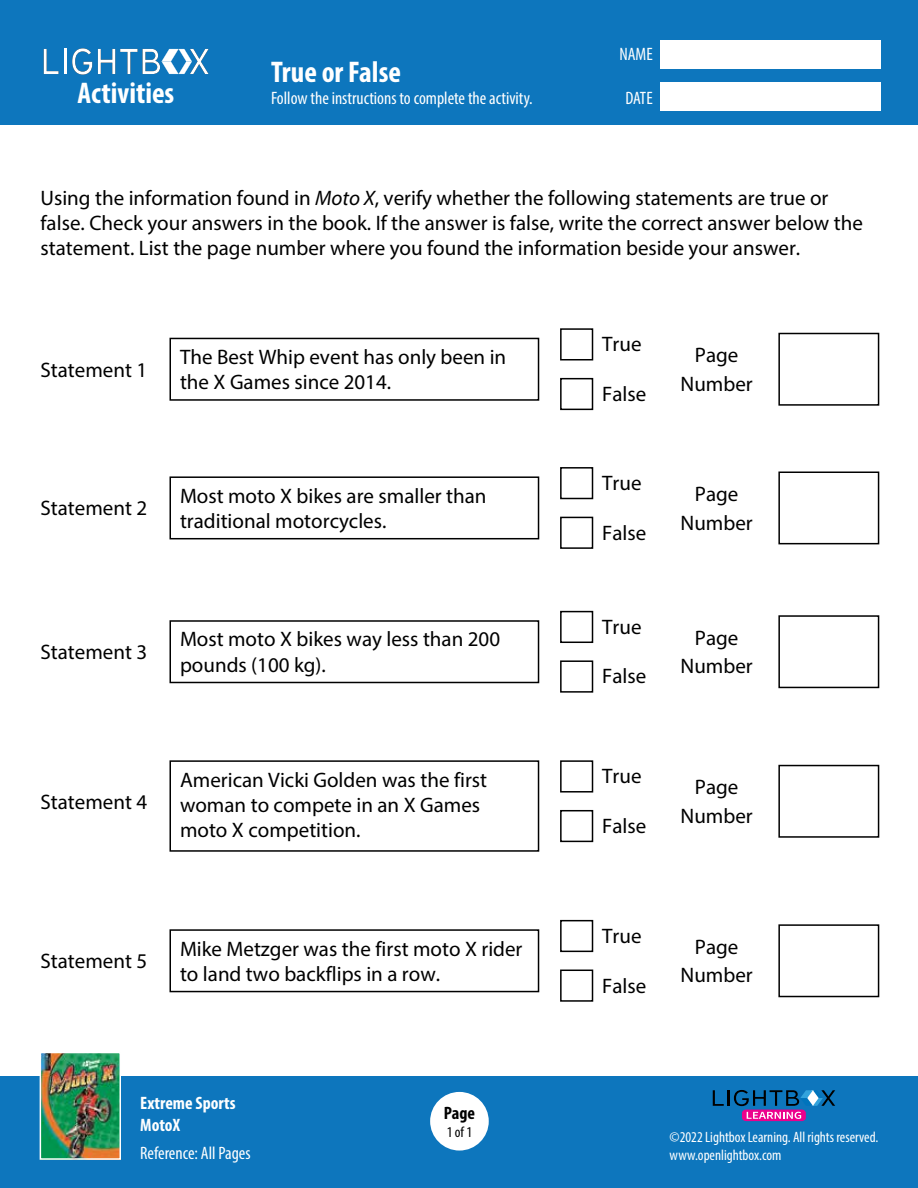
<style>
.page{position:relative;width:918px;height:1188px;background:#fff}
.page>*{position:absolute;margin:0;border:0;box-sizing:border-box;transform-origin:0 0}
.t1{font:700 condensed 30px "Myriad Pro";color:#fff}
.t2{font:21px/25.2px "Myriad Pro";color:#000}
.t3{font:condensed 18px "Myriad Pro";color:#fff}
.t4{font:700 condensed 18px/21.6px "Myriad Pro";color:#fff}
.t5{font:700 condensed 18px "Myriad Pro";color:#000}
.t6{font:condensed 15px/18px "Myriad Pro";color:#fff}
.t7{font:condensed 15px "Myriad Pro";color:#000}
.s1{font-style:italic}
</style>
<div class="page">
<div style="left:0;top:1076px;width:918px;height:112px;background:#0d76bd"></div>
<div style="left:0;top:0;width:918px;height:125px;background:#0d76bd"></div>
<div style="left:430px;top:1092px;width:59px;height:59px;background:#fff;border-radius:50%"></div>
<div style="left:660px;top:40px;width:220px;height:29px;background:#fff"></div>
<div style="left:660px;top:82px;width:220px;height:29px;background:#fff"></div>
<svg style="left:44px;top:49px;width:15px;height:25px"></svg>
<hr style="left:64px;top:49px;width:3px;height:25px;background:#fff">
<svg style="left:72px;top:48px;width:20px;height:27px"></svg>
<svg style="left:98px;top:49px;width:111px;height:25px"></svg>
<svg style="left:742px;top:1110px;width:64px;height:11px"></svg>
<svg style="left:713px;top:1090px;width:122px;height:16px"></svg>
<svg style="left:747px;top:1112px;width:54px;height:7px"></svg>
<img style="left:43px;top:1055px;width:75px;height:102px">
<div style="left:40px;top:1052px;width:81px;height:108px;border:2px solid #fff"></div>
<div style="left:560px;top:328px;width:33px;height:32px;border:2px solid #000"></div>
<div style="left:560px;top:378px;width:33px;height:32px;border:2px solid #000"></div>
<div style="left:778px;top:333px;width:101px;height:73px;border:2px solid #000"></div>
<div style="left:170px;top:476px;width:369px;height:63px;border:2px solid #000"></div>
<div style="left:170px;top:620px;width:369px;height:63px;border:2px solid #000"></div>
<div style="left:560px;top:467px;width:33px;height:32px;border:2px solid #000"></div>
<div style="left:560px;top:517px;width:33px;height:32px;border:2px solid #000"></div>
<div style="left:778px;top:472px;width:101px;height:72px;border:2px solid #000"></div>
<div style="left:560px;top:611px;width:33px;height:32px;border:2px solid #000"></div>
<div style="left:560px;top:660px;width:33px;height:33px;border:2px solid #000"></div>
<div style="left:778px;top:615px;width:101px;height:73px;border:2px solid #000"></div>
<div style="left:170px;top:760px;width:369px;height:92px;border:2px solid #000"></div>
<div style="left:560px;top:760px;width:33px;height:33px;border:2px solid #000"></div>
<div style="left:560px;top:810px;width:33px;height:32px;border:2px solid #000"></div>
<div style="left:778px;top:765px;width:101px;height:73px;border:2px solid #000"></div>
<div style="left:170px;top:929px;width:369px;height:63px;border:2px solid #000"></div>
<div style="left:560px;top:920px;width:33px;height:32px;border:2px solid #000"></div>
<div style="left:560px;top:970px;width:33px;height:32px;border:2px solid #000"></div>
<div style="left:778px;top:924px;width:101px;height:73px;border:2px solid #000"></div>
<div style="left:170px;top:338px;width:369px;height:63px;border:2px solid #000"></div>
<h1 class="t1" style="left:271px;top:54px;width:131px">True or False</h1>
<h1 class="t1" style="left:78px;top:74px;width:98px">Activities</h1>
<p class="t3" style="left:271px;top:87px;width:263px">Follow the instructions to complete the activity.</p>
<p class="t3" style="left:620px;top:44px;width:35px">NAME</p>
<p class="t3" style="left:626px;top:87px;width:29px">DATE</p>
<p class="t2" style="left:40px;top:185px;width:824px">Using the information found in <span class="s1">Moto X</span>, verify whether the following statements are true or false. Check your answers in the book. If the answer is false, write the correct answer below the statement. List the page number where you found the information beside your answer.</p>
<p class="t2" style="left:40px;top:357px;width:108px">Statement 1</p>
<p class="t2" style="left:180px;top:344px;width:328px">The Best Whip event has only been in the X Games since 2014.</p>
<p class="t2" style="left:40px;top:495px;width:108px">Statement 2</p>
<p class="t2" style="left:180px;top:483px;width:308px">Most moto X bikes are smaller than traditional motorcycles.</p>
<p class="t2" style="left:40px;top:639px;width:108px">Statement 3</p>
<p class="t2" style="left:180px;top:627px;width:322px">Most moto X bikes way less than 200 pounds (100 kg).</p>
<p class="t2" style="left:602px;top:331px;width:41px">True</p>
<p class="t2" style="left:602px;top:381px;width:46px">False</p>
<p class="t2" style="left:602px;top:470px;width:41px">True</p>
<p class="t2" style="left:602px;top:520px;width:46px">False</p>
<p class="t2" style="left:602px;top:614px;width:41px">True</p>
<p class="t2" style="left:602px;top:663px;width:46px">False</p>
<p class="t2" style="left:40px;top:789px;width:108px">Statement 4</p>
<p class="t2" style="left:180px;top:767px;width:309px">American Vicki Golden was the first woman to compete in an X Games moto X competition.</p>
<p class="t2" style="left:602px;top:763px;width:41px">True</p>
<p class="t2" style="left:602px;top:813px;width:46px">False</p>
<p class="t2" style="left:40px;top:948px;width:108px">Statement 5</p>
<p class="t2" style="left:180px;top:936px;width:344px">Mike Metzger was the first moto X rider to land two backflips in a row.</p>
<p class="t2" style="left:602px;top:923px;width:41px">True</p>
<p class="t2" style="left:602px;top:973px;width:46px">False</p>
<p class="t2" style="left:681px;top:341px;width:74px;line-height:28.5px;text-align:center">Page<br>Number</p>
<p class="t2" style="left:681px;top:479px;width:74px;line-height:28.5px;text-align:center">Page<br>Number</p>
<p class="t2" style="left:681px;top:623px;width:74px;line-height:28.5px;text-align:center">Page<br>Number</p>
<p class="t2" style="left:681px;top:773px;width:74px;line-height:28.5px;text-align:center">Page<br>Number</p>
<p class="t2" style="left:681px;top:932px;width:74px;line-height:28.5px;text-align:center">Page<br>Number</p>
<p class="t4" style="left:140px;top:1092px;width:97px">Extreme Sports<br>MotoX</p>
<p class="t3" style="left:140px;top:1142px;width:112px">Reference: All Pages</p>
<p class="t5" style="left:444px;top:1102px;width:33px">Page</p>
<p class="t7" style="left:447px;top:1123px;width:27px">1 of 1</p>
<p class="t6" style="left:670px;top:1128px;width:210px">©2022 Lightbox Learning. All rights reserved. www.openlightbox.com</p>
</div>
